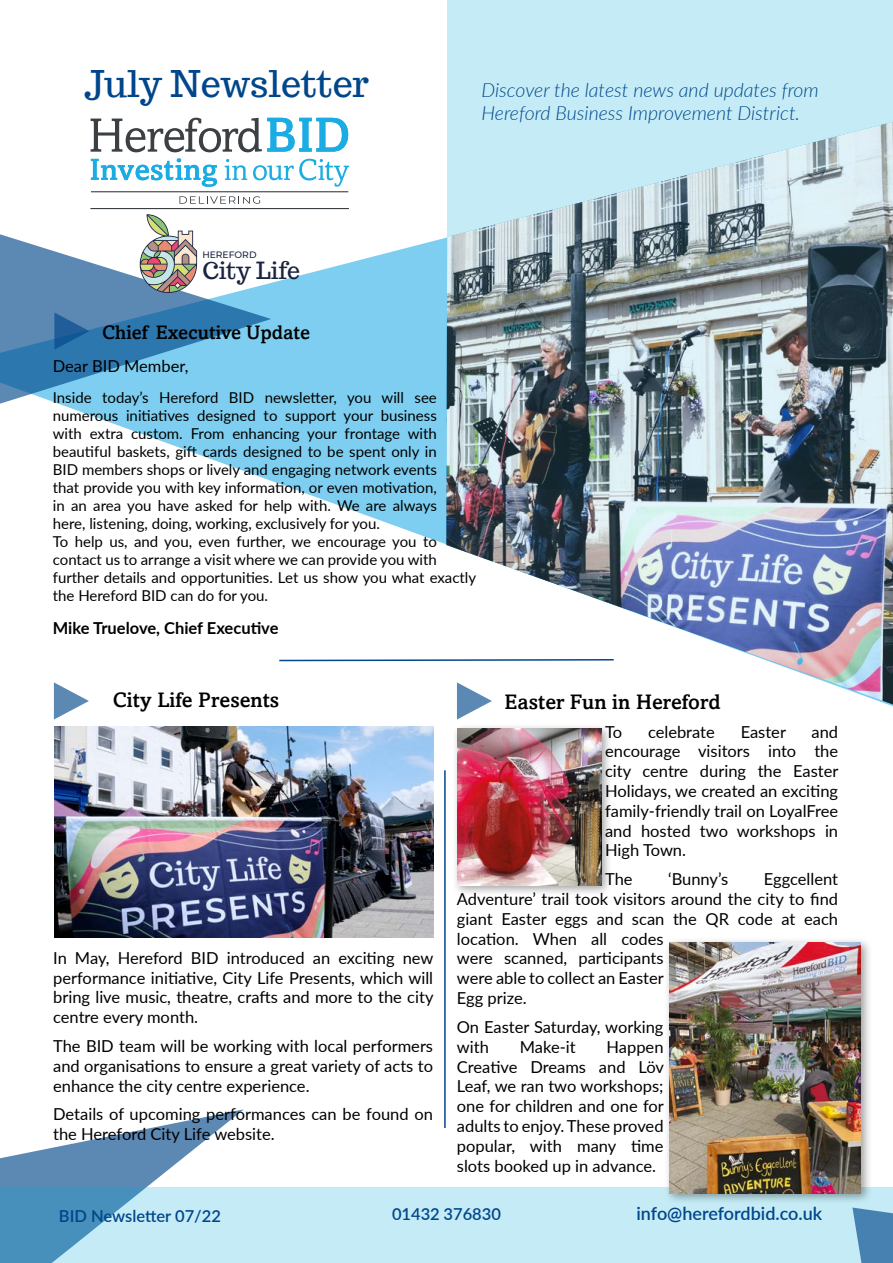
<style>
.page{position:relative;width:893px;height:1263px;background:#fff}
.page>*{position:absolute;margin:0;border:0;box-sizing:border-box;transform-origin:0 0}
.t1{font:36px "Trocchi";color:#00468b}
.t2{font:23.1px "Trocchi";color:#1a233f}
.t3{font:500 21px "Amasis";color:#000}
.t4{font:italic 300 19.5px/23.4px "Lato";color:#00468b}
.t5{font:500 19.5px "Amasis";color:#000}
.t6{font:600 18px "Lato";color:#00468b}
.t7{font:16.5px/19.8px "Lato";color:#000;text-align:justify}
.t8{font:600 16.5px "Lato";color:#00468b}
.t9{font:700 16.5px "Lato";color:#000}
.t10{font:15px/18px "Lato";color:#000}
.t11{font:500 9.3px "Montserrat";color:#1a233f}
</style>
<div class="page">
<div style="left:447px;top:0;width:446px;height:488px;background:#c5ecf6"></div>
<svg style="left:53px;top:117px;width:393px;height:598px"></svg>
<img style="left:446px;top:122px;width:447px;height:583px">
<svg style="left:0;top:225px;width:271px;height:188px"></svg>
<svg style="left:0;top:1109px;width:244px;height:78px"></svg>
<svg style="left:0;top:1187px;width:893px;height:76px;background:#b5e0ee"></svg>
<svg style="left:852px;top:1207px;width:41px;height:56px;background:#5d94bd"></svg>
<svg style="left:54px;top:312px;width:35px;height:38px"></svg>
<svg style="left:278px;top:658px;width:337px;height:4px"></svg>
<div style="left:452px;top:723px;width:160px;height:174px;background:#000;opacity:.37"></div>
<img style="left:457px;top:728px;width:144px;height:157px">
<hr style="left:444px;top:770px;width:2px;height:358px;background:#00468b">
<svg style="left:457px;top:682px;width:35px;height:37px"></svg>
<svg style="left:54px;top:682px;width:35px;height:37px"></svg>
<img style="left:54px;top:726px;width:379px;height:212px">
<div style="left:663px;top:937px;width:210px;height:268px;background:#000;opacity:.37"></div>
<img style="left:669px;top:943px;width:192px;height:250px">
<svg style="left:179px;top:196px;width:81px;height:8px"></svg>
<svg style="left:91px;top:118px;width:257px;height:34px"></svg>
<svg style="left:225px;top:159px;width:124px;height:28px"></svg>
<svg style="left:91px;top:158px;width:126px;height:29px"></svg>
<svg style="left:140px;top:214px;width:57px;height:79px"></svg>
<hr style="left:91px;top:191px;width:257px;height:1px;background:#3b4044">
<hr style="left:90px;top:208px;width:259px;height:1px;background:#3b4044">
<h1 class="t1" style="left:84px;top:60px;width:286px">July Newsletter</h1>
<p class="t11" style="left:202px;top:248px;width:56px">HEREFORD</p>
<h2 class="t2" style="left:202px;top:256px;width:99px">City Life</h2>
<p class="t5" style="left:102px;top:321px;width:210px">Chief Executive Update</p>
<p class="t4" style="left:482px;top:77px;width:339px">Discover the latest news and updates from<br>Hereford Business Improvement District.</p>
<p class="t7" style="left:53px;top:355px;width:137px">Dear BID Member,</p>
<p class="t10" style="left:53px;top:388px;width:425px">Inside today’s Hereford BID newsletter, you will see numerous initiatives designed to support your business<br>with extra custom. From enhancing your frontage with beautiful baskets, gift cards designed to be spent only in<br>BID members shops or lively and engaging network events<br>that provide you with key information, or even motivation,<br>in an area you have asked for help with. We are always<br>here, listening, doing, working, exclusively for you.<br>To help us, and you, even further, we encourage you to contact us to arrange a visit where we can provide you with further details and opportunities. Let us show you what exactly the Hereford BID can do for you.</p>
<p class="t9" style="left:53px;top:616px;width:227px">Mike Truelove, Chief Executive</p>
<p class="t3" style="left:113px;top:687px;width:168px">City Life Presents</p>
<p class="t3" style="left:505px;top:689px;width:217px">Easter Fun in Hereford</p>
<p class="t7" style="left:53px;top:947px;width:382px">In May, Hereford BID introduced an exciting new performance initiative, City Life Presents, which will bring live music, theatre, crafts and more to the city centre every month.</p>
<p class="t7" style="left:53px;top:1035px;width:381px">The BID team will be working with local performers and organisations to ensure a great variety of acts to enhance the city centre experience.</p>
<p class="t7" style="left:53px;top:1104px;width:381px">Details of upcoming performances can be found on the Hereford City Life website.</p>
<p class="t7" style="left:605px;top:721px;width:19px">To</p>
<p class="t7" style="left:648px;top:721px;width:68px">celebrate</p>
<p class="t7" style="left:741px;top:721px;width:47px">Easter</p>
<p class="t7" style="left:605px;top:721px;width:235px;text-indent:206px">and encourage visitors into the city centre during the Easter Holidays, we created an exciting family-friendly trail on LoyalFree and hosted two workshops in High Town.</p>
<p class="t7" style="left:605px;top:869px;width:29px">The</p>
<p class="t7" style="left:668px;top:869px;width:62px">‘Bunny’s</p>
<p class="t7" style="left:457px;top:869px;width:383px;text-align:left;text-indent:307px">Eggcellent<br>Adventure’ trail took visitors around the city to find giant Easter eggs and scan the QR code at each location. When all codes<br>were scanned, participants<br>were able to collect an Easter<br>Egg prize.</p>
<p class="t7" style="left:457px;top:1016px;width:208px">On Easter Saturday, working with</p>
<p class="t7" style="left:520px;top:1036px;width:57px">Make-it</p>
<p class="t7" style="left:457px;top:1036px;width:209px;text-indent:150px">Happen Creative Dreams and Löv Leaf, we ran two workshops; one for children and one for adults to enjoy. These proved popular, with many time slots booked up in advance.</p>
<p class="t8" style="left:59px;top:1203px;width:164px">BID Newsletter 07/22</p>
<p class="t8" style="left:392px;top:1202px;width:110px">01432 376830</p>
<p class="t6" style="left:636px;top:1200px;width:187px">info@herefordbid.co.uk</p>
</div>
